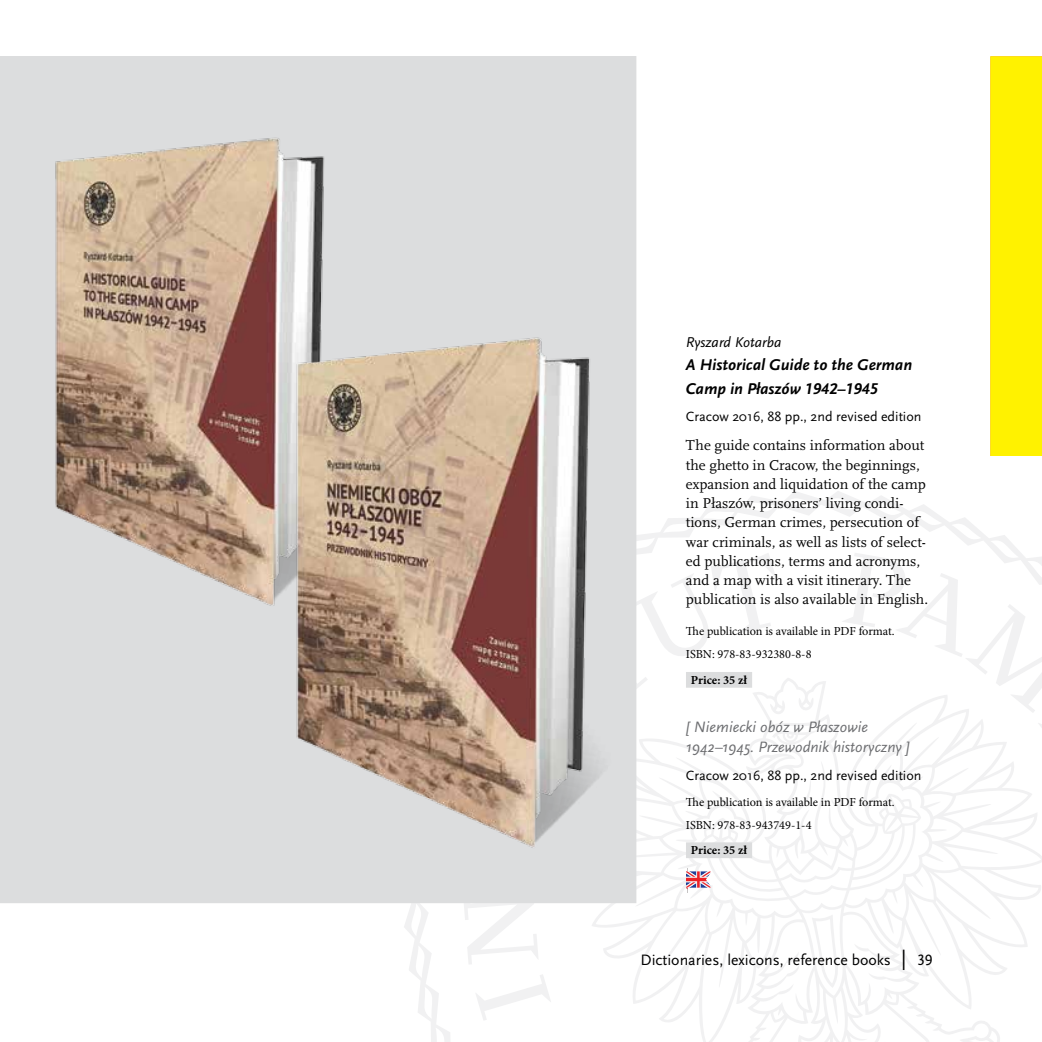
<style>
.page{position:relative;width:1042px;height:1042px;background:#fff}
.page>*{position:absolute;margin:0;border:0;box-sizing:border-box;transform-origin:0 0}
.t1{font:italic 700 16.28px/23.6px "Scala Sans Pro";color:#000}
.t2{font:italic 15.75px/20.1px "Scala Sans Pro";color:#6d6e71}
.t3{font:15.75px "Scala Sans Pro";color:#000}
.t4{font:14.88px/19.2px "Scala Pro";color:#000}
.t5{font:italic 14.88px "Scala Sans Pro";color:#000}
.t6{font:14px "Scala Sans Pro";color:#000}
.t7{font:12.25px/23.3px "Minion Pro";color:#000}
.t8{font:700 12.25px "Minion Pro";color:#000}
.s1{font-size:21px}
</style>
<div class="page">
<svg style="left:404px;top:491px;width:638px;height:551px"></svg>
<div style="left:990px;top:57px;width:52px;height:399px;background:#fff200"></div>
<div style="left:0;top:57px;width:636px;height:845px;background:#dcddde"></div>
<img style="left:596px;top:530px;width:117px;height:343px">
<img style="left:55px;top:137px;width:270px;height:467px">
<img style="left:265px;top:337px;width:331px;height:511px">
<svg style="left:686px;top:868px;width:25px;height:25px"></svg>
<div style="left:686px;top:672px;width:66px;height:16px;background:#dcddde"></div>
<div style="left:686px;top:842px;width:66px;height:16px;background:#dcddde"></div>
<p class="t5" style="left:686px;top:333px;width:97px">Ryszard Kotarba</p>
<p class="t1" style="left:686px;top:353px;width:228px">A Historical Guide to the German<br>Camp in Płaszów 1942–1945</p>
<p class="t6" style="left:686px;top:409px;width:237px">Cracow 2016, 88 pp., 2nd revised edition</p>
<p class="t4" style="left:686px;top:436px;width:244px">The guide contains information about the ghetto in Cracow, the beginnings, expansion and liquidation of the camp in Płaszów, prisoners’ living condi&shy;tions, German crimes, persecution of war criminals, as well as lists of select&shy;ed publications, terms and acronyms, and a map with a visit itinerary. The publication is also available in English.</p>
<p class="t7" style="left:686px;top:619px;width:210px">The publication is available in PDF format.<br>ISBN: 978-83-932380-8-8</p>
<p class="t8" style="left:691px;top:671px;width:58px">Price: 35 zł</p>
<p class="t2" style="left:686px;top:717px;width:225px">[ Niemiecki obóz w Płaszowie<br>1942–1945. Przewodnik historyczny ]</p>
<p class="t6" style="left:686px;top:767px;width:237px">Cracow 2016, 88 pp., 2nd revised edition</p>
<p class="t7" style="left:686px;top:790px;width:210px">The publication is available in PDF format.<br>ISBN: 978-83-943749-1-4</p>
<p class="t8" style="left:691px;top:842px;width:58px">Price: 35 zł</p>
<p class="t3" style="left:640px;top:951px;width:294px">Dictionaries, lexicons, reference books <span class="s1">|</span> 39</p>
</div>
